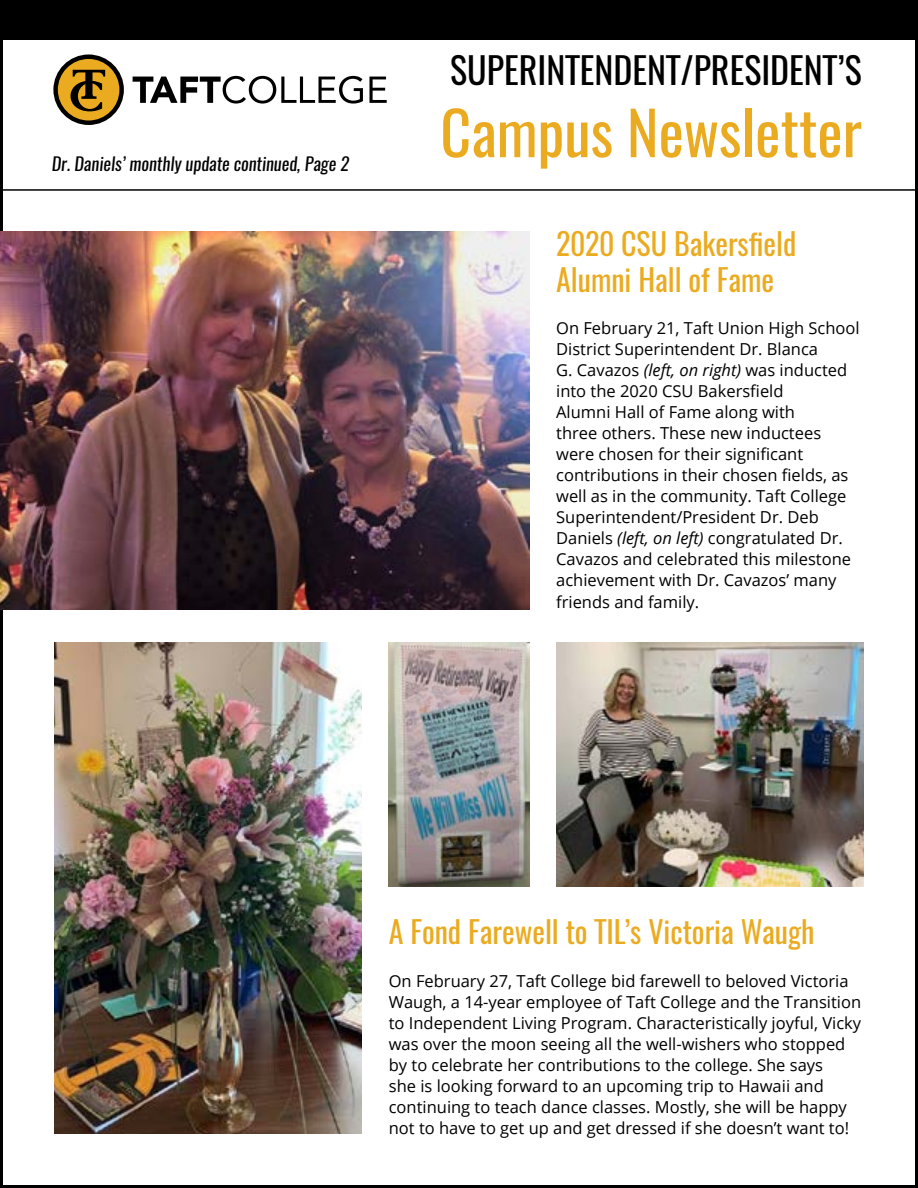
<style>
.page{position:relative;width:918px;height:1188px;background:#fff}
.page>*{position:absolute;margin:0;border:0;box-sizing:border-box;transform-origin:0 0}
.t1{font:60px "Oswald";color:#ebab21}
.t2{font:36px "Oswald";color:#000}
.t3{font:30px/36px "Oswald";color:#ebab21}
.t4{font:italic 18px "Oswald";color:#000}
.t5{font:16.5px/21px "Open Sans";color:#000}
.s1{font-style:italic}
</style>
<div class="page">
<svg style="left:133px;top:76px;width:230px;height:28px"></svg>
<svg style="left:369px;top:77px;width:18px;height:26px"></svg>
<svg style="left:53px;top:55px;width:71px;height:70px"></svg>
<hr style="left:0;top:189px;width:918px;height:2px;background:#000">
<div style="left:0;top:0;width:918px;height:40px;background:#000"></div>
<img style="left:556px;top:643px;width:308px;height:243px">
<img style="left:0;top:231px;width:529px;height:378px">
<img style="left:389px;top:643px;width:140px;height:243px">
<img style="left:54px;top:643px;width:308px;height:491px">
<p class="t4" style="left:52px;top:151px;width:299px">Dr. Daniels’ monthly update continued, Page 2</p>
<h2 class="t2" style="left:450px;top:46px;width:413px">SUPERINTENDENT/PRESIDENT’S</h2>
<h1 class="t1" style="left:440px;top:91px;width:423px">Campus Newsletter</h1>
<h3 class="t3" style="left:556px;top:226px;width:242px">2020 CSU Bakersfield<br>Alumni Hall of Fame</h3>
<p class="t5" style="left:556px;top:317px;width:305px">On February 21, Taft Union High School District Superintendent Dr. Blanca<br>G. Cavazos <span class="s1">(left, on right)</span> was inducted into the 2020 CSU Bakersfield<br>Alumni Hall of Fame along with<br>three others. These new inductees were chosen for their significant contributions in their chosen fields, as well as in the community. Taft College Superintendent/President Dr. Deb Daniels <span class="s1">(left, on left)</span> congratulated Dr.<br>Cavazos and celebrated this milestone achievement with Dr. Cavazos’ many friends and family.</p>
<h3 class="t3" style="left:389px;top:914px;width:427px">A Fond Farewell to TIL’s Victoria Waugh</h3>
<p class="t5" style="left:389px;top:970px;width:474px">On February 27, Taft College bid farewell to beloved Victoria Waugh, a 14-year employee of Taft College and the Transition to Independent Living Program. Characteristically joyful, Vicky was over the moon seeing all the well-wishers who stopped by to celebrate her contributions to the college. She says<br>she is looking forward to an upcoming trip to Hawaii and continuing to teach dance classes. Mostly, she will be happy not to have to get up and get dressed if she doesn’t want to!</p>
</div>
